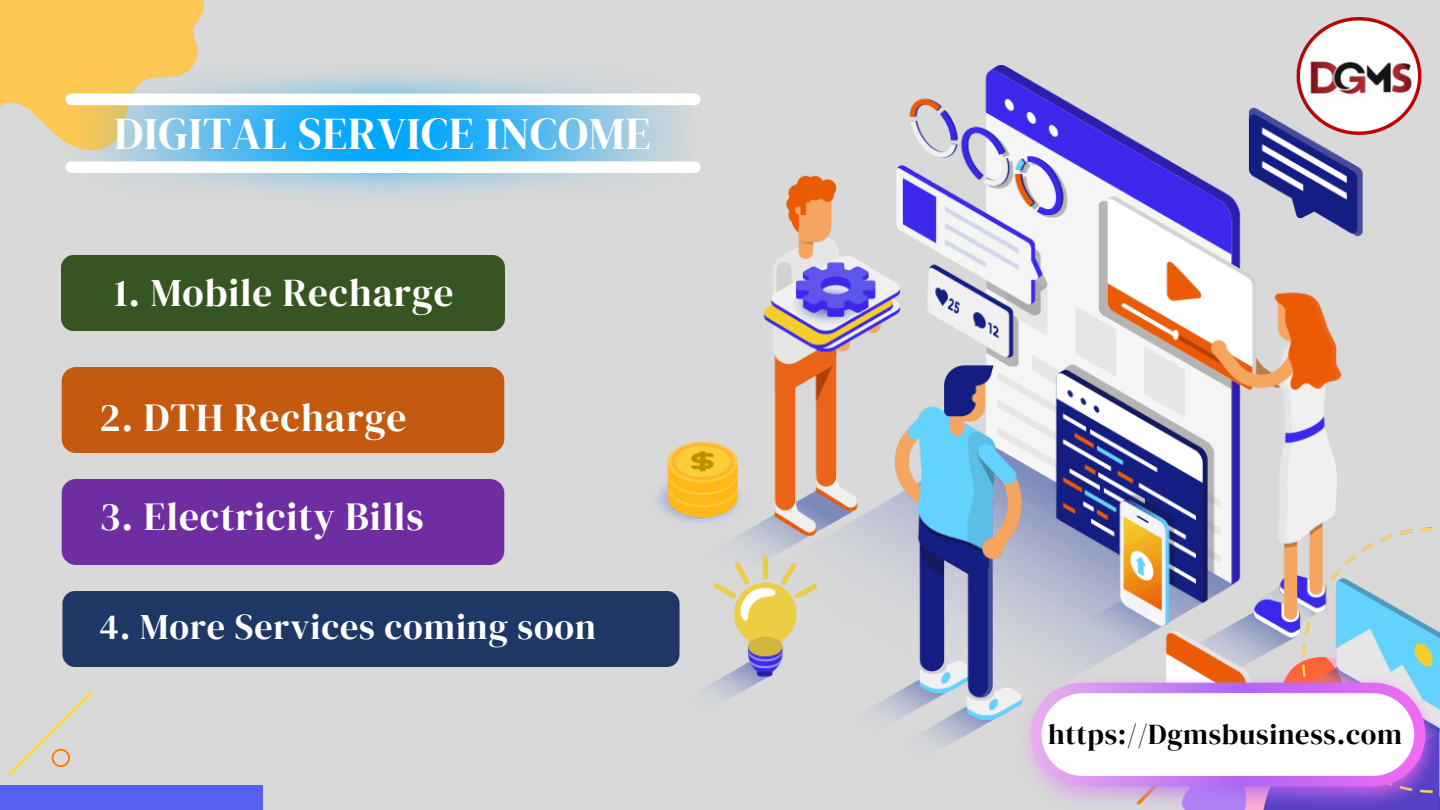
<style>
.page{position:relative;width:1440px;height:810px;background:#d9d9d9}
.page>*{position:absolute;margin:0;border:0;box-sizing:border-box;transform-origin:0 0}
.t1{font:45px "DM Serif Display";letter-spacing:.02em;color:#fff}
.t2{font:39.45px "DM Serif Display";letter-spacing:.025em;color:#fff}
.t3{font:39px "DM Serif Display";letter-spacing:.025em;color:#fff}
.t4{font:36px "DM Serif Display";letter-spacing:.025em;color:#fff}
.t5{font:28.5px "DM Serif Display";letter-spacing:.025em;color:#000}
</style>
<div class="page">
<div style="left:0;top:0;width:204px;height:119px;background:#ffc953"></div>
<div style="left:1px;top:785px;width:262px;height:25px;background:#5661f1"></div>
<svg style="left:8px;top:691px;width:85px;height:85px"></svg>
<img style="left:657px;top:66px;width:783px;height:680px">
<div style="left:62px;top:591px;width:619px;height:76px;background:#1e3764"></div>
<div style="left:62px;top:255px;width:442px;height:76px;background:#375523"></div>
<div style="left:62px;top:367px;width:442px;height:86px;background:#c35a0f"></div>
<div style="left:62px;top:479px;width:442px;height:86px;background:#6e2da0"></div>
<img style="left:1296px;top:17px;width:125px;height:117px">
<img style="left:39px;top:64px;width:688px;height:138px">
<svg style="left:74px;top:105px;width:618px;height:56px;background:#60bbe6"></svg>
<div style="left:66px;top:94px;width:635px;height:11px;background:#fff"></div>
<svg style="left:66px;top:161px;width:635px;height:12px;background:#fafdfe"></svg>
<img style="left:1015px;top:676px;width:425px;height:133px">
<svg style="left:1030px;top:683px;width:395px;height:122px;background:#e6cff5"></svg>
<p class="t1" style="left:114px;top:103px;width:538px">DIGITAL SERVICE INCOME</p>
<p class="t3" style="left:114px;top:265px;width:341px">1. Mobile Recharge</p>
<h2 class="t2" style="left:100px;top:391px;width:309px">2. DTH Recharge</h2>
<h2 class="t2" style="left:100px;top:489px;width:326px">3. Electricity Bills</h2>
<p class="t4" style="left:100px;top:602px;width:498px">4. More Services coming soon</p>
<p class="t5" style="left:1048px;top:714px;width:355px">https://Dgmsbusiness.com</p>
</div>
